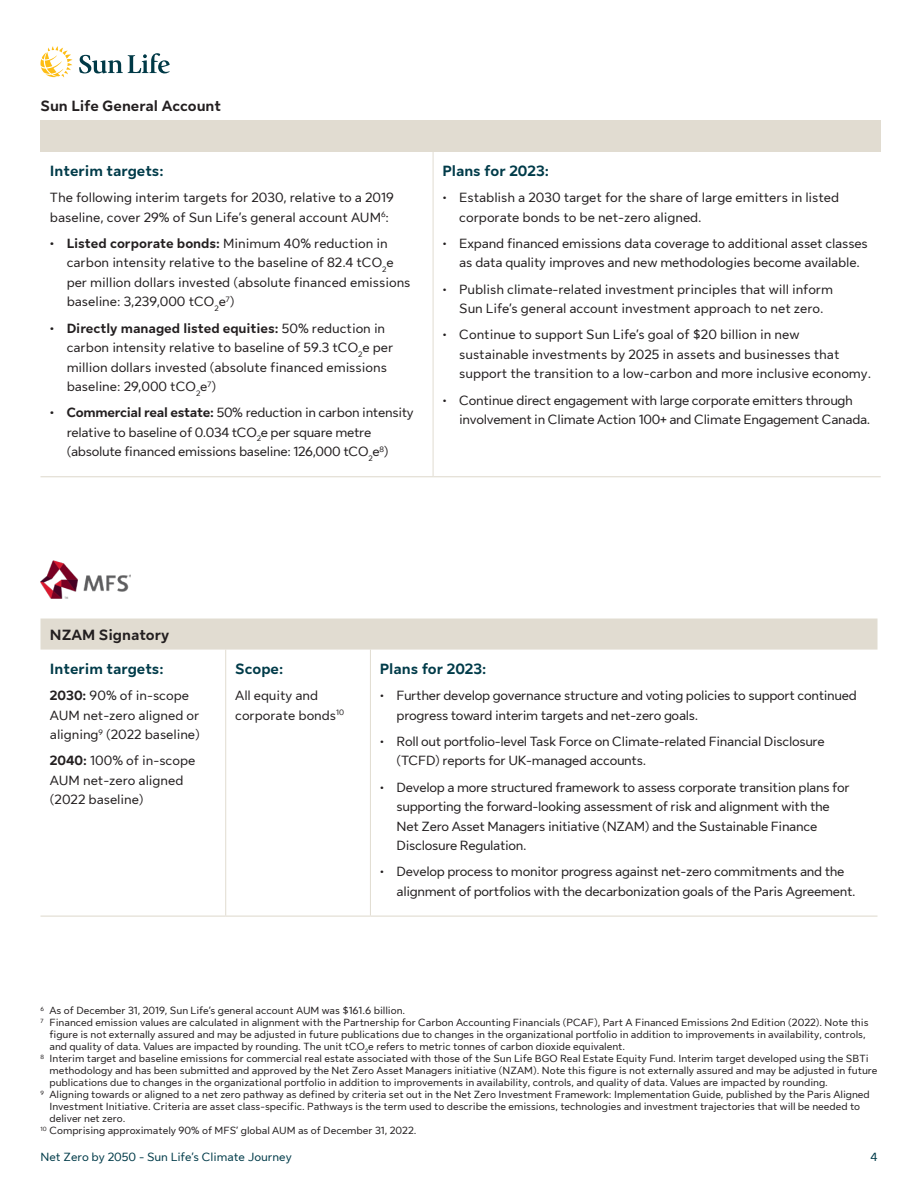
<style>
.page{position:relative;width:918px;height:1188px;background:#fff}
.page>*{position:absolute;margin:0;border:0;box-sizing:border-box;transform-origin:0 0}
.Table-sh{font:700 15px "Sun Life New Text";color:#003b49}
.Table-h1{font:700 15px "Sun Life New Text";color:#231f20}
.Table-p1{font:13.5px/19.5px "Sun Life New Text";letter-spacing:-.01em;color:#231f20}
.t1{font:12px "Sun Life New Text";color:#003b49}
.Footnote{font:10.5px/12px "Sun Life New Text";color:#231f20}
.s1{font-weight:700}
</style>
<div class="page">
<div style="left:40px;top:121px;width:841px;height:31px;background:#e1dcd1"></div>
<hr style="left:433px;top:152px;width:1px;height:324px;background:#e1dcd1">
<hr style="left:40px;top:476px;width:393px;height:1px;background:#e1dcd1">
<hr style="left:433px;top:476px;width:448px;height:1px;background:#e1dcd1">
<div style="left:40px;top:619px;width:838px;height:31px;background:#e1dcd1"></div>
<hr style="left:225px;top:650px;width:1px;height:266px;background:#e1dcd1">
<hr style="left:370px;top:650px;width:1px;height:266px;background:#e1dcd1">
<hr style="left:41px;top:916px;width:185px;height:1px;background:#e1dcd1">
<hr style="left:226px;top:916px;width:144px;height:1px;background:#e1dcd1">
<hr style="left:370px;top:916px;width:508px;height:1px;background:#e1dcd1">
<img style="left:41px;top:560px;width:90px;height:39px">
<svg style="left:79px;top:53px;width:91px;height:20px"></svg>
<svg style="left:40px;top:46px;width:32px;height:31px"></svg>
<p class="Table-h1" style="left:40px;top:95px;width:182px">Sun Life General Account</p>
<p class="Table-sh" style="left:50px;top:160px;width:115px">Interim targets:</p>
<p class="Table-p1" style="left:50px;top:187px;width:346px">The following interim targets for 2030, relative to a 2019 baseline, cover 29% of Sun Life’s general account AUM<sup>6</sup>:</p>
<p class="Table-p1" style="left:67px;top:233px;width:345px;text-indent:-17px"><span class="s1">• Listed corporate bonds:</span> Minimum 40% reduction in carbon intensity relative to the baseline of 82.4 tCO<sub>2</sub>e per million dollars invested (absolute financed emissions baseline: 3,239,000 tCO<sub>2</sub>e<sup>7</sup>)</p>
<p class="Table-p1" style="left:67px;top:318px;width:328px;text-indent:-17px"><span class="s1">• Directly managed listed equities:</span> 50% reduction in carbon intensity relative to baseline of 59.3 tCO<sub>2</sub>e per million dollars invested (absolute financed emissions baseline: 29,000 tCO<sub>2</sub>e<sup>7</sup>)</p>
<p class="Table-p1" style="left:67px;top:402px;width:349px;text-indent:-17px"><span class="s1">• Commercial real estate:</span> 50% reduction in carbon intensity relative to baseline of 0.034 tCO<sub>2</sub>e per square metre (absolute financed emissions baseline: 126,000 tCO<sub>2</sub>e<sup>8</sup>)</p>
<p class="Table-sh" style="left:443px;top:160px;width:108px">Plans for 2023:</p>
<p class="Table-p1" style="left:459px;top:187px;width:381px;text-indent:-17px">• Establish a 2030 target for the share of large emitters in listed corporate bonds to be net-zero aligned.</p>
<p class="Table-p1" style="left:459px;top:233px;width:410px;text-indent:-17px">• Expand financed emissions data coverage to additional asset classes as data quality improves and new methodologies become available.</p>
<p class="Table-p1" style="left:443px;top:279px;width:392px;text-align:center">• Publish climate-related investment principles that will inform<br>Sun Life’s general account investment approach to net zero.</p>
<p class="Table-p1" style="left:459px;top:324px;width:413px;text-indent:-17px">• Continue to support Sun Life’s goal of $20 billion in new sustainable investments by 2025 in assets and businesses that support the transition to a low-carbon and more inclusive economy.</p>
<p class="Table-p1" style="left:459px;top:390px;width:413px;text-indent:-17px">• Continue direct engagement with large corporate emitters through involvement in Climate Action 100+ and Climate Engagement Canada.</p>
<p class="Table-h1" style="left:50px;top:624px;width:121px">NZAM Signatory</p>
<p class="Table-sh" style="left:50px;top:658px;width:115px">Interim targets:</p>
<p class="Table-p1" style="left:50px;top:685px;width:151px"><span class="s1">2030:</span> 90% of in-scope<br>AUM net-zero aligned or aligning<sup>9</sup> (2022 baseline)</p>
<p class="Table-p1" style="left:50px;top:750px;width:147px"><span class="s1">2040:</span> 100% of in-scope<br>AUM net-zero aligned (2022 baseline)</p>
<p class="Table-sh" style="left:235px;top:658px;width:50px">Scope:</p>
<p class="Table-p1" style="left:235px;top:685px;width:110px">All equity and corporate bonds<sup>10</sup></p>
<p class="Table-sh" style="left:380px;top:658px;width:108px">Plans for 2023:</p>
<p class="Table-p1" style="left:397px;top:685px;width:462px;text-indent:-17px">• Further develop governance structure and voting policies to support continued progress toward interim targets and net-zero goals.</p>
<p class="Table-p1" style="left:397px;top:731px;width:430px;text-indent:-17px">• Roll out portfolio-level Task Force on Climate-related Financial Disclosure (TCFD) reports for UK-managed accounts.</p>
<p class="Table-p1" style="left:397px;top:776px;width:454px;text-indent:-17px">• Develop a more structured framework to assess corporate transition plans for supporting the forward-looking assessment of risk and alignment with the Net Zero Asset Managers initiative (NZAM) and the Sustainable Finance Disclosure Regulation.</p>
<p class="Table-p1" style="left:397px;top:861px;width:461px;text-indent:-17px">• Develop process to monitor progress against net-zero commitments and the alignment of portfolios with the decarbonization goals of the Paris Agreement.</p>
<p class="Footnote" style="left:40px;top:1004px;width:366px"><sup>6</sup> As of December 31, 2019, Sun Life’s general account AUM was $161.6 billion.</p>
<p class="Footnote" style="left:50px;top:1016px;width:821px;text-indent:-9px"><sup>7</sup> Financed emission values are calculated in alignment with the Partnership for Carbon Accounting Financials (PCAF), Part A Financed Emissions 2nd Edition (2022). Note this figure is not externally assured and may be adjusted in future publications due to changes in the organizational portfolio in addition to improvements in availability, controls, and quality of data. Values are impacted by rounding. The unit tCO<sub>2</sub>e refers to metric tonnes of carbon dioxide equivalent.</p>
<p class="Footnote" style="left:50px;top:1052px;width:829px;text-indent:-9px"><sup>8</sup> Interim target and baseline emissions for commercial real estate associated with those of the Sun Life BGO Real Estate Equity Fund. Interim target developed using the SBTi methodology and has been submitted and approved by the Net Zero Asset Managers initiative (NZAM). Note this figure is not externally assured and may be adjusted in future publications due to changes in the organizational portfolio in addition to improvements in availability, controls, and quality of data. Values are impacted by rounding.</p>
<p class="Footnote" style="left:50px;top:1088px;width:822px;text-indent:-9px"><sup>9</sup> Aligning towards or aligned to a net zero pathway as defined by criteria set out in the Net Zero Investment Framework: Implementation Guide, published by the Paris Aligned<br>Investment Initiative. Criteria are asset class-specific. Pathways is the term used to describe the emissions, technologies and investment trajectories that will be needed to deliver net zero.</p>
<p class="Footnote" style="left:40px;top:1124px;width:378px"><sup>10</sup> Comprising approximately 90% of MFS’ global AUM as of December 31, 2022.</p>
<p class="t1" style="left:40px;top:1149px;width:253px">Net Zero by 2050 - Sun Life’s Climate Journey</p>
<p class="t1" style="left:871px;top:1149px;width:8px">4</p>
</div>
